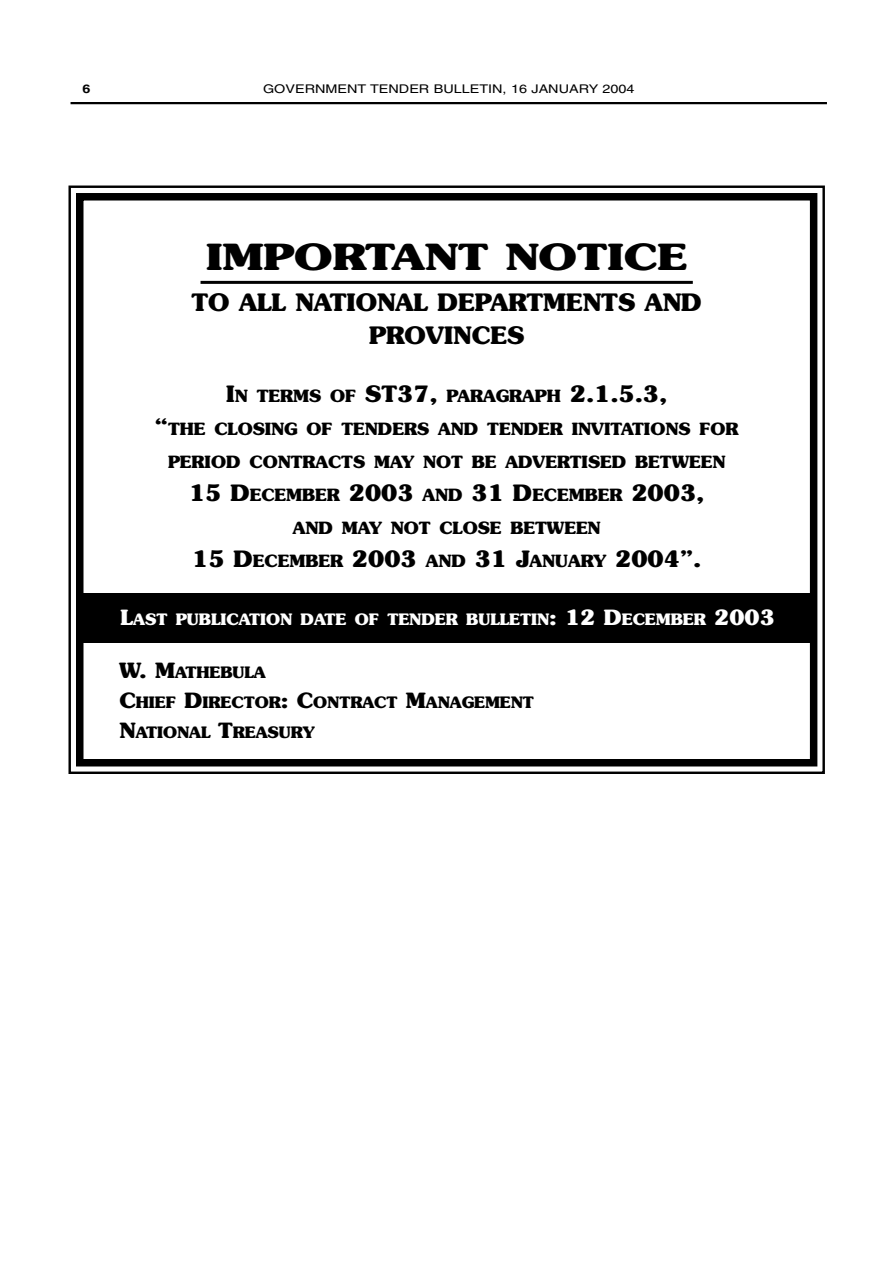
<style>
.page{position:relative;width:893px;height:1263px;background:#fff}
.page>*{position:absolute;margin:0;border:0;box-sizing:border-box;transform-origin:0 0}
.t1{font:700 36px "Souvenir";color:#000;scale:1.2 1}
.t2{font:700 24px/33px "Souvenir";color:#000;text-align:center}
.t3{font:700 22.5px "Souvenir";color:#000}
.t4{font:700 16.8px/33px "Souvenir";color:#000;text-align:center}
.t5{font:700 15.75px "Souvenir";color:#fff}
.t6{font:700 15.75px/30px "Souvenir";color:#000}
.t7{font:12px "Helvetica";color:#000;scale:1.2 1}
.t8{font:700 12px "Helvetica";color:#000;scale:1.2 1}
.s1{font-size:22.5px}
.s2{font-size:16.8px}
.s3{font-size:21px}
</style>
<div class="page">
<hr style="left:70px;top:102px;width:756px;height:2px;background:#000">
<hr style="left:200px;top:281px;width:492px;height:3px;background:#000">
<div style="left:76px;top:193px;width:741px;height:573px;border:8px solid #000"></div>
<div style="left:82px;top:593px;width:730px;height:49px;background:#000"></div>
<p class="t8" style="left:83px;top:84px;width:8px">6</p>
<p class="t7" style="left:263px;top:84px;width:311px">GOVERNMENT TENDER BULLETIN, 16 JANUARY 2004</p>
<h1 class="t1" style="left:206px;top:243px;width:402px">IMPORTANT NOTICE</h1>
<h2 class="t2" style="left:191px;top:288px;width:512px">TO ALL NATIONAL DEPARTMENTS AND<br>PROVINCES</h2>
<p class="t4" style="left:155px;top:381px;width:585px"><span class="s1">I</span>N TERMS OF <span class="s1">ST37,</span> PARAGRAPH <span class="s1">2.1.5.3,<br>“</span>THE CLOSING OF TENDERS AND TENDER INVITATIONS FOR PERIOD CONTRACTS MAY NOT BE ADVERTISED BETWEEN <span class="s1">15 D</span>ECEMBER <span class="s1">2003</span> AND <span class="s1">31 D</span>ECEMBER <span class="s1">2003,<br></span>AND MAY NOT CLOSE BETWEEN</p>
<h3 class="t3" style="left:192px;top:550px;width:510px">15 D<span class="s2">ECEMBER</span> 2003 <span class="s2">AND</span> 31 J<span class="s2">ANUARY</span> 2004”.</h3>
<p class="t5" style="left:120px;top:607px;width:655px"><span class="s3">L</span>AST PUBLICATION DATE OF TENDER BULLETIN<span class="s3">: 12 D</span>ECEMBER <span class="s3">2003</span></p>
<p class="t5" style="left:121px;top:613px;width:655px"><span class="s3">L</span>AST PUBLICATION DATE OF TENDER BULLETIN<span class="s3">: 12 D</span>ECEMBER <span class="s3">2003</span></p>
<p class="t6" style="left:119px;top:659px;width:416px"><span class="s3">W. M</span>ATHEBULA<br><span class="s3">C</span>HIEF <span class="s3">D</span>IRECTOR<span class="s3">: C</span>ONTRACT <span class="s3">M</span>ANAGEMENT<br><span class="s3">N</span>ATIONAL <span class="s3">T</span>REASURY</p>
</div>
